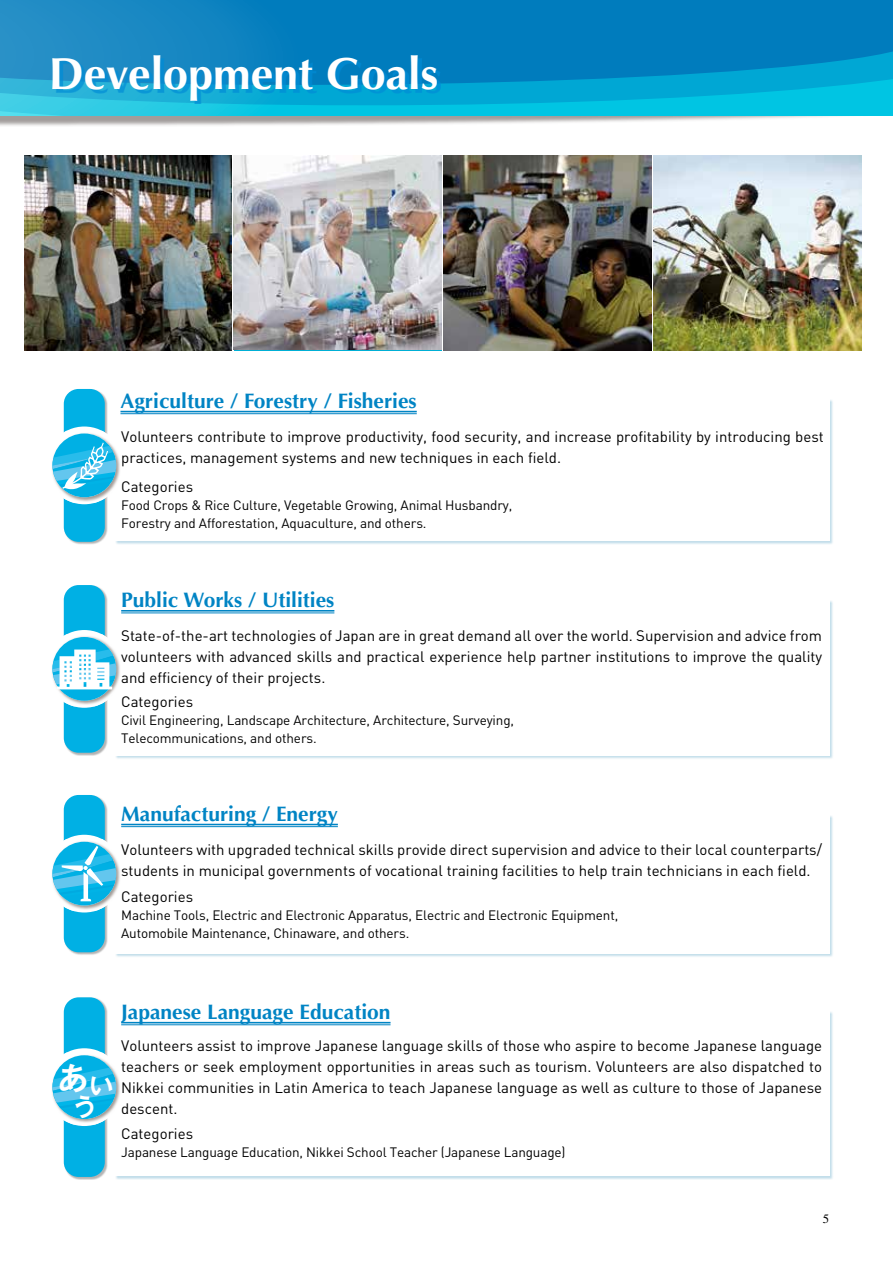
<style>
.page{position:relative;width:893px;height:1263px;background:#fff}
.page>*{position:absolute;margin:0;border:0;box-sizing:border-box;transform-origin:0 0}
.t1{font:700 45px "Optima";color:#fff}
.t2{font:700 31.2px "Gothic MB101 Pro De";color:#fff}
.t3{font:700 24px "Gothic MB101 Pro De";color:#fff}
.t4{font:700 21px "Optima";color:#0084c4}
.t5{font:15px/21px "DIN";color:#000}
.t6{font:13.5px/18px "DIN";letter-spacing:-.01em;color:#000}
.t7{font:12.75px "Times";color:#000}
</style>
<div class="page">
<div style="left:115px;top:399px;width:718px;height:146px;background:#68accb;opacity:.4"></div>
<div style="left:115px;top:399px;width:714px;height:142px;background:#fff"></div>
<div style="left:115px;top:600px;width:718px;height:160px;background:#68accb;opacity:.4"></div>
<div style="left:115px;top:600px;width:714px;height:155px;background:#fff"></div>
<div style="left:115px;top:816px;width:718px;height:142px;background:#68accb;opacity:.4"></div>
<div style="left:115px;top:815px;width:714px;height:139px;background:#fff"></div>
<div style="left:115px;top:1012px;width:718px;height:168px;background:#68accb;opacity:.4"></div>
<div style="left:115px;top:1011px;width:714px;height:165px;background:#fff"></div>
<img style="left:0;top:115px;width:893px;height:11px">
<div style="left:0;top:0;width:893px;height:115px;background:linear-gradient(to right,#1988c3,#07b)"></div>
<svg style="left:0;top:46px;width:893px;height:14px;background:#0780bf"></svg>
<svg style="left:440px;top:60px;width:453px;height:55px;background:#0098cb"></svg>
<svg style="left:0;top:68px;width:848px;height:47px;background:#05b0d8"></svg>
<div style="left:0;top:58px;width:440px;height:46px;background:#008cd6;opacity:.7"></div>
<hr style="left:120px;top:411px;width:297px;height:1px;background:#0084c4">
<hr style="left:120px;top:413px;width:297px;height:1px;background:#0084c4">
<img style="left:116px;top:452px;width:4px;height:31px">
<svg style="left:52px;top:389px;width:64px;height:153px"></svg>
<img style="left:444px;top:156px;width:207px;height:194px">
<img style="left:234px;top:156px;width:208px;height:194px">
<img style="left:653px;top:156px;width:208px;height:194px">
<img style="left:24px;top:156px;width:208px;height:194px">
<img style="left:116px;top:655px;width:4px;height:31px">
<svg style="left:52px;top:585px;width:64px;height:168px"></svg>
<hr style="left:121px;top:610px;width:213px;height:2px;background:#0084c4">
<hr style="left:121px;top:613px;width:213px;height:1px;background:#0084c4">
<img style="left:116px;top:860px;width:4px;height:31px">
<svg style="left:52px;top:795px;width:64px;height:157px"></svg>
<hr style="left:121px;top:824px;width:217px;height:1px;background:#0084c4">
<hr style="left:121px;top:826px;width:217px;height:1px;background:#0084c4">
<img style="left:116px;top:1073px;width:4px;height:31px">
<svg style="left:52px;top:997px;width:64px;height:180px"></svg>
<hr style="left:121px;top:1022px;width:270px;height:1px;background:#0084c4">
<hr style="left:121px;top:1024px;width:270px;height:1px;background:#0084c4">
<h1 class="t1" style="left:49px;top:47px;width:391px">Development Goals</h1>
<h3 class="t4" style="left:120px;top:389px;width:298px">Agriculture / Forestry / Fisheries</h3>
<p class="t5" style="left:121px;top:425px;width:704px">Volunteers contribute to improve productivity, food security, and increase profitability by introducing best practices, management systems and new techniques in each field.</p>
<p class="t5" style="left:121px;top:475px;width:73px">Categories</p>
<p class="t6" style="left:121px;top:495px;width:393px">Food Crops &amp; Rice Culture, Vegetable Growing, Animal Husbandry,<br>Forestry and Afforestation, Aquaculture, and others.</p>
<h3 class="t4" style="left:121px;top:588px;width:215px">Public Works / Utilities</h3>
<p class="t5" style="left:121px;top:625px;width:702px;text-align:justify">State-of-the-art technologies of Japan are in great demand all over the world. Supervision and advice from volunteers with advanced skills and practical experience help partner institutions to improve the quality and efficiency of their projects.</p>
<p class="t5" style="left:121px;top:690px;width:73px">Categories</p>
<p class="t6" style="left:121px;top:711px;width:394px">Civil Engineering, Landscape Architecture, Architecture, Surveying,<br>Telecommunications, and others.</p>
<h3 class="t4" style="left:121px;top:802px;width:218px">Manufacturing / Energy</h3>
<p class="t5" style="left:121px;top:838px;width:702px">Volunteers with upgraded technical skills provide direct supervision and advice to their local counterparts/ students in municipal governments of vocational training facilities to help train technicians in each field.</p>
<p class="t5" style="left:121px;top:886px;width:73px">Categories</p>
<p class="t6" style="left:121px;top:906px;width:499px">Machine Tools, Electric and Electronic Apparatus, Electric and Electronic Equipment,<br>Automobile Maintenance, Chinaware, and others.</p>
<h2 class="t2" style="left:57px;top:1052px;width:58px">あ<sub>い</sub></h2>
<h3 class="t3" style="left:73px;top:1087px;width:26px">う</h3>
<h3 class="t4" style="left:121px;top:1000px;width:271px">Japanese Language Education</h3>
<p class="t5" style="left:121px;top:1034px;width:702px;text-align:justify">Volunteers assist to improve Japanese language skills of those who aspire to become Japanese language teachers or seek employment opportunities in areas such as tourism. Volunteers are also dispatched to Nikkei communities in Latin America to teach Japanese language as well as culture to those of Japanese descent.</p>
<p class="t5" style="left:121px;top:1123px;width:73px">Categories</p>
<p class="t6" style="left:121px;top:1143px;width:446px">Japanese Language Education, Nikkei School Teacher (Japanese Language)</p>
<p class="t7" style="left:823px;top:1211px;width:8px">5</p>
</div>
